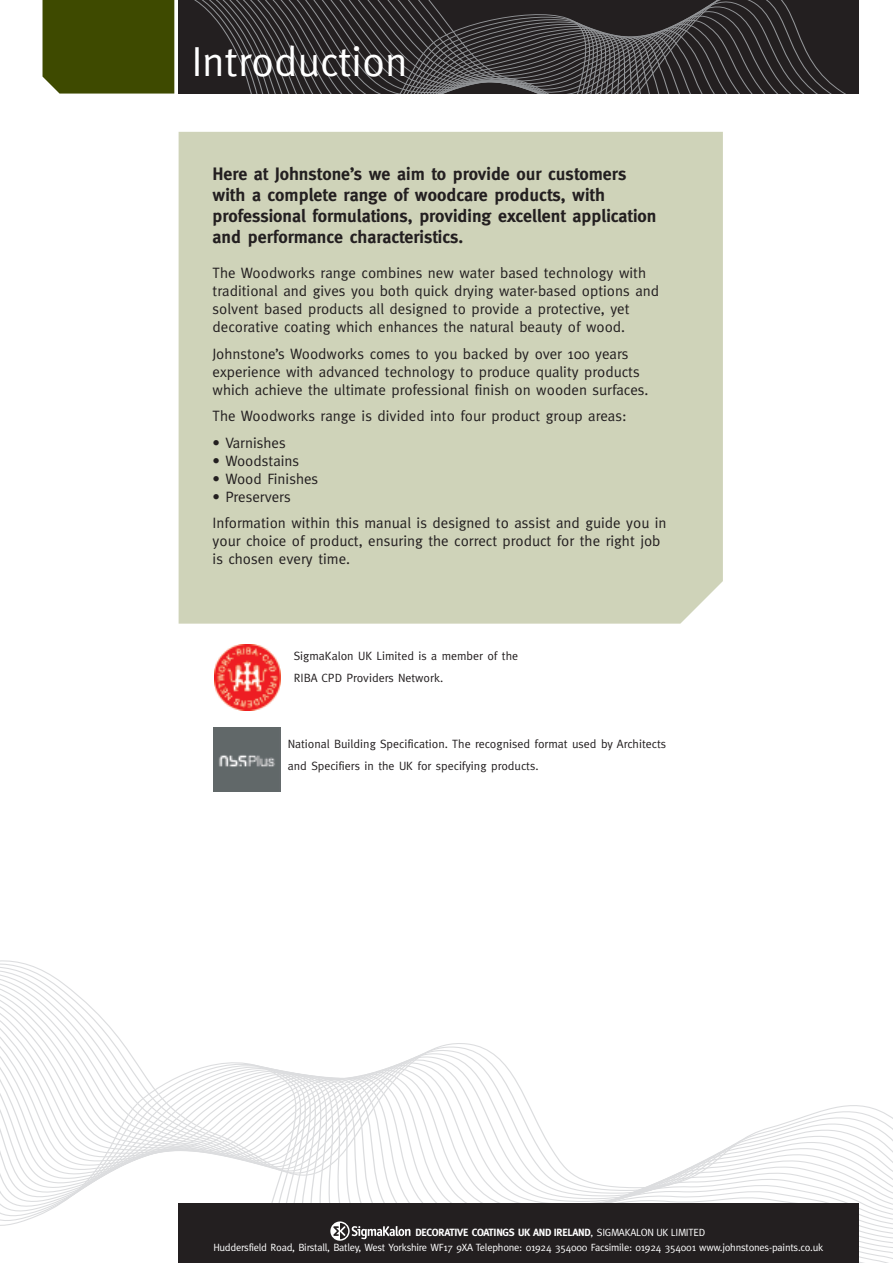
<style>
.page{position:relative;width:893px;height:1263px;background:#fff}
.page>*{position:absolute;margin:0;border:0;box-sizing:border-box;transform-origin:0 0}
.t1{font:42px "Meta";color:#fff}
.t2{font:700 18px/21px "Meta";color:#231f20}
.t3{font:15px/18px "Meta";color:#231f20}
.t4{font:12px/22.2px "Meta";color:#231f20}
.t5{font:10.5px/15px "Meta";letter-spacing:-.02em;color:#fff}
.s1{font-weight:700}
</style>
<div class="page">
<svg style="left:0;top:999px;width:893px;height:264px"></svg>
<div style="left:179px;top:1203px;width:680px;height:60px;background:#231f20"></div>
<div style="left:179px;top:132px;width:544px;height:492px;background:#cfd3b9"></div>
<svg style="left:179px;top:0;width:680px;height:94px;background:#353233"></svg>
<div style="left:43px;top:0;width:131px;height:94px;background:#3e4a00"></div>
<svg style="left:330px;top:1221px;width:80px;height:20px"></svg>
<svg style="left:214px;top:644px;width:67px;height:67px"></svg>
<img style="left:215px;top:645px;width:65px;height:65px">
<img style="left:213px;top:727px;width:67px;height:64px">
<h1 class="t1" style="left:191px;top:36px;width:218px">Introduction</h1>
<p class="t2" style="left:213px;top:163px;width:445px">Here at Johnstone’s we aim to provide our customers with a complete range of woodcare products, with professional formulations, providing excellent application and performance characteristics.</p>
<p class="t3" style="left:213px;top:264px;width:448px">The Woodworks range combines new water based technology with traditional and gives you both quick drying water-based options and solvent based products all designed to provide a protective, yet decorative coating which enhances the natural beauty of wood.</p>
<p class="t3" style="left:213px;top:344px;width:437px">Johnstone’s Woodworks comes to you backed by over 100 years experience with advanced technology to produce quality products which achieve the ultimate professional finish on wooden surfaces.</p>
<p class="t3" style="left:213px;top:407px;width:415px">The Woodworks range is divided into four product group areas:</p>
<p class="t3" style="left:213px;top:433px;width:75px">• Varnishes</p>
<p class="t3" style="left:213px;top:451px;width:88px">• Woodstains</p>
<p class="t3" style="left:213px;top:469px;width:107px">• Wood Finishes</p>
<p class="t3" style="left:213px;top:483px;width:456px;line-height:26.5px">• Preservers<br>Information within this manual is designed to assist and guide you in</p>
<p class="t3" style="left:213px;top:532px;width:449px">your choice of product, ensuring the correct product for the right job is chosen every time.</p>
<p class="t4" style="left:294px;top:645px;width:226px">SigmaKalon UK Limited is a member of the<br>RIBA CPD Providers Network.</p>
<p class="t4" style="left:288px;top:733px;width:380px">National Building Specification. The recognised format used by Architects and Specifiers in the UK for specifying products.</p>
<p class="t5" style="left:213px;top:1225px;width:611px;text-indent:202px"><span class="s1">DECORATIVE COATINGS UK AND IRELAND</span>, SIGMAKALON UK LIMITED<br>Huddersfield Road, Birstall, Batley, West Yorkshire WF17 9XA Telephone: 01924 354000 Facsimile: 01924 354001 www.johnstones-paints.co.uk</p>
</div>
